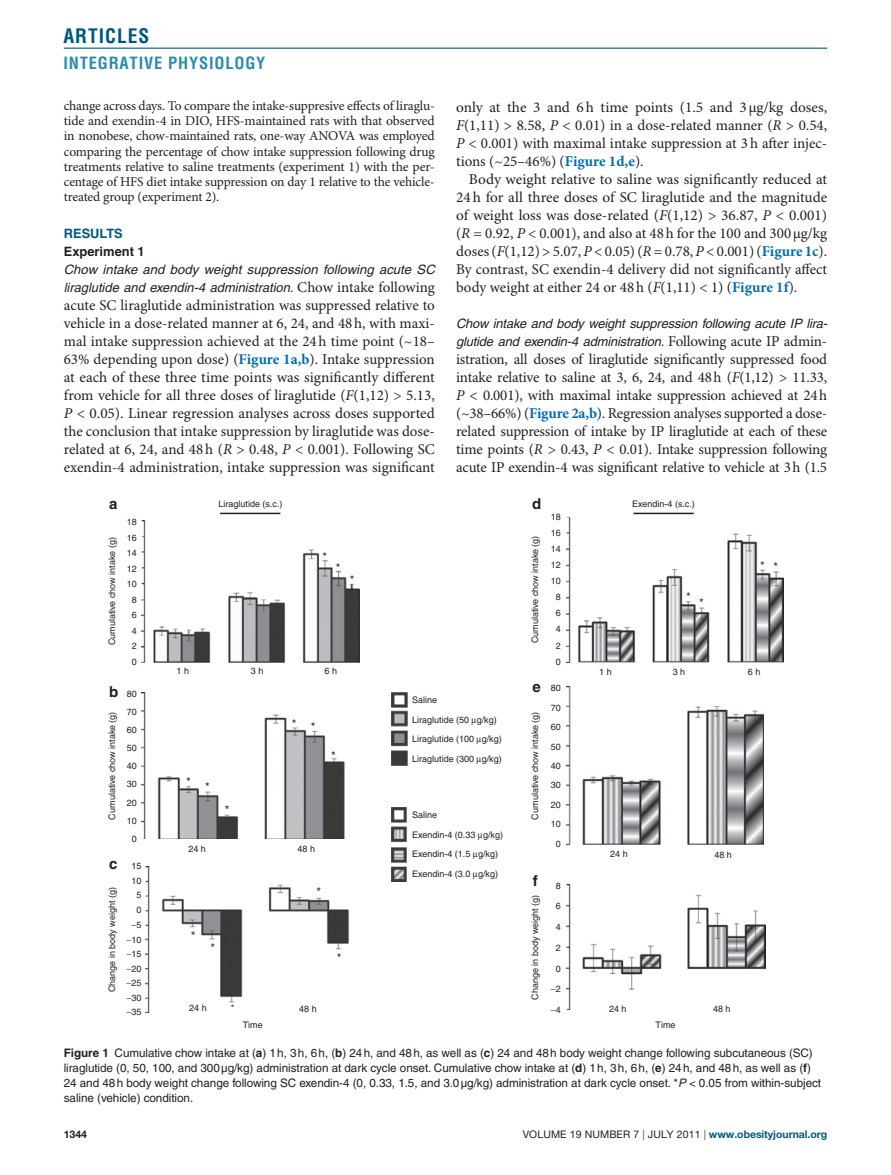
<style>
.page{position:relative;width:891px;height:1175px;background:#fff}
.page>*{position:absolute;margin:0;border:0;box-sizing:border-box;transform-origin:0 0}
.t1{font:700 condensed 19.5px "Helvetica";letter-spacing:.05em;color:#00597d}
.t2{font:700 condensed 16.5px "Helvetica";letter-spacing:.05em;color:#298dad}
.t3{font:15px/18px "Minion Pro";letter-spacing:-.005em;color:#231f20;text-align:justify}
.t4{font:700 15px "Helvetica";color:#231f20}
.t5{font:13.5px/15px "Minion Pro";letter-spacing:-.015em;color:#231f20;text-align:justify}
.t6{font:italic 12.9px/18px "Helvetica";letter-spacing:-.015em;color:#231f20}
.t7{font:700 12.9px "Helvetica";color:#231f20}
.t8{font:700 12.9px "Helvetica";color:#00597d}
.t9{font:12px "Helvetica";color:#231f20}
.t10{font:11.7px/15px "Helvetica";letter-spacing:-.005em;color:#231f20}
.t11{font:10.5px "Helvetica Neue";letter-spacing:.01em;color:#231f20}
.t12{font:700 10.5px "Helvetica Neue";color:#231f20}
.t13{font:9px/14.5px "Helvetica";color:#231f20;text-align:right}
.s1{font-family:"Minion Pro";font-style:normal;font-size:15px}
.s2{font-weight:700;color:#006cb3}
.s3{font-style:italic}
.s4{font-weight:700;font-size:15px}
.s5{font-weight:700}
.s6{font-weight:300}
.s7{font-weight:700;color:#00597d}
</style>
<div class="page">
<hr style="left:64px;top:48px;width:763px;height:1px;background:#00597d">
<img style="left:141px;top:521px;width:219px;height:141px">
<img style="left:141px;top:692px;width:204px;height:147px">
<img style="left:146px;top:866px;width:204px;height:147px">
<img style="left:566px;top:687px;width:198px;height:157px">
<img style="left:566px;top:884px;width:199px;height:125px">
<img style="left:392px;top:692px;width:15px;height:73px">
<img style="left:391px;top:807px;width:16px;height:74px">
<hr style="left:220px;top:512px;width:60px;height:2px;background:#231f20">
<img style="left:566px;top:517px;width:217px;height:145px">
<hr style="left:633px;top:512px;width:61px;height:2px;background:#231f20">
<h1 class="t1" style="left:63px;top:24px;width:87px">ARTICLES</h1>
<p class="t2" style="left:63px;top:53px;width:204px">INTEGRATIVE PHYSIOLOGY</p>
<p class="t5" style="left:64px;top:99px;width:373px">change across days. To compare the intake-suppresive effects of liraglu&shy;tide and exendin-4 in DIO, HFS-maintained rats with that observed in nonobese, chow-maintained rats, one-way ANOVA was employed comparing the percentage of chow intake suppression following drug treatments relative to saline treatments (experiment 1) with the per&shy;centage of HFS diet intake suppression on day 1 relative to the vehicle&shy;treated group (experiment 2).</p>
<p class="t8" style="left:64px;top:225px;width:61px">Results</p>
<p class="t7" style="left:64px;top:243px;width:83px">Experiment 1</p>
<p class="t6" style="left:64px;top:260px;width:373px">Chow intake and body weight suppression following acute SC liraglutide and exendin-4 administration. <span class="s1">Chow intake following</span></p>
<p class="t3" style="left:64px;top:296px;width:373px">acute SC liraglutide administration was suppressed relative to vehicle in a dose-related manner at 6, 24, and 48h, with maxi&shy;mal intake suppression achieved at the 24h time point (~18– 63% depending upon dose) (<span class="s2">Figure 1a,b</span>). Intake suppression at each of these three time points was significantly different from vehicle for all three doses of liraglutide (<span class="s3">F</span>(1,12) &gt; 5.13, <span class="s3">P</span> &lt; 0.05). Linear regression analyses across doses supported the conclusion that intake suppression by liraglutide was dose&shy;related at 6, 24, and 48h (<span class="s3">R</span> &gt; 0.48, <span class="s3">P</span> &lt; 0.001). Following SC exendin-4 administration, intake suppression was significant</p>
<p class="t4" style="left:109px;top:494px;width:10px">a</p>
<p class="t13" style="left:105px;top:645px;width:109px;rotate:-90deg">Cumulative chow intake (g)</p>
<p class="t13" style="left:127px;top:514px;width:12px;line-height:15.5px;text-align:center">18<br>16<br>14<br>12<br>10<br>8<br>6<br>4<br>2<br>0</p>
<p class="t13" style="left:219px;top:497px;width:65px">Liraglutide (s.c.)</p>
<p class="t9" style="left:322px;top:550px;width:6px">*</p>
<p class="t9" style="left:336px;top:561px;width:6px">*</p>
<p class="t9" style="left:350px;top:573px;width:6px">*</p>
<p class="t13" style="left:177px;top:663px;width:14px">1 h</p>
<p class="t13" style="left:251px;top:663px;width:14px">3 h</p>
<p class="t13" style="left:325px;top:663px;width:14px">6 h</p>
<p class="t3" style="left:456px;top:98px;width:373px">only at the 3 and 6h time points (1.5 and 3μg/kg doses, <span class="s3">F</span>(1,11) &gt; 8.58, <span class="s3">P</span> &lt; 0.01) in a dose-related manner (<span class="s3">R</span> &gt; 0.54, <span class="s3">P</span> &lt; 0.001) with maximal intake suppression at 3h after injec&shy;tions (~25–46%) (<span class="s2">Figure 1d,e</span>).</p>
<p class="t3" style="left:456px;top:170px;width:373px;text-indent:13px">Body weight relative to saline was significantly reduced at 24h for all three doses of SC liraglutide and the magnitude of weight loss was dose-related (<span class="s3">F</span>(1,12) &gt; 36.87, <span class="s3">P</span> &lt; 0.001) (<span class="s3">R</span> = 0.92, <span class="s3">P</span> &lt; 0.001), and also at 48h for the 100 and 300μg/kg doses (<span class="s3">F</span>(1,12) &gt; 5.07, <span class="s3">P</span> &lt; 0.05) (<span class="s3">R</span> = 0.78, <span class="s3">P</span> &lt; 0.001) (<span class="s2">Figure 1c</span>).<br>By contrast, SC exendin-4 delivery did not significantly affect body weight at either 24 or 48h (<span class="s3">F</span>(1,11) &lt; 1) (<span class="s2">Figure 1f</span>).</p>
<p class="t6" style="left:456px;top:314px;width:373px">Chow intake and body weight suppression following acute IP lira&shy;glutide and exendin-4 administration. <span class="s1">Following acute IP admin-</span></p>
<p class="t3" style="left:456px;top:350px;width:373px">istration, all doses of liraglutide significantly suppressed food intake relative to saline at 3, 6, 24, and 48h (<span class="s3">F</span>(1,12) &gt; 11.33, <span class="s3">P</span> &lt; 0.001), with maximal intake suppression achieved at 24h (~38–66%) (<span class="s2">Figure 2a,b</span>). Regression analyses supported a dose&shy;related suppression of intake by IP liraglutide at each of these time points (<span class="s3">R</span> &gt; 0.43, <span class="s3">P</span> &lt; 0.01). Intake suppression following acute IP exendin-4 was significant relative to vehicle at 3h (1.5</p>
<p class="t4" style="left:532px;top:494px;width:11px">d</p>
<p class="t13" style="left:528px;top:643px;width:109px;rotate:-90deg">Cumulative chow intake (g)</p>
<p class="t13" style="left:551px;top:508px;width:12px;line-height:16px;text-align:center">18<br>16<br>14<br>12<br>10<br>8<br>6<br>4<br>2<br>0</p>
<p class="t13" style="left:632px;top:497px;width:64px">Exendin-4 (s.c.)</p>
<p class="t9" style="left:686px;top:589px;width:6px">*</p>
<p class="t9" style="left:699px;top:596px;width:6px">*</p>
<p class="t9" style="left:760px;top:559px;width:19px">* *</p>
<p class="t13" style="left:599px;top:664px;width:14px">1 h</p>
<p class="t13" style="left:673px;top:664px;width:14px">3 h</p>
<p class="t13" style="left:748px;top:664px;width:14px">6 h</p>
<p class="t13" style="left:109px;top:684px;width:29px;line-height:18.1px"><span class="s4">b</span> 80<br>70<br>60<br>50<br>40<br>30<br>20<br>10<br>0</p>
<p class="t13" style="left:105px;top:819px;width:109px;rotate:-90deg">Cumulative chow intake (g)</p>
<p class="t13" style="left:109px;top:859px;width:34px"><span class="s4">c</span> 15<br>10<br>5<br>0<br>−5<br>−10<br>−15<br>−20<br>−25<br>−30<br>−35</p>
<p class="t13" style="left:105px;top:992px;width:107px;rotate:-90deg">Change in body weight (g)</p>
<p class="t9" style="left:186px;top:774px;width:6px">*</p>
<p class="t9" style="left:205px;top:780px;width:6px">*</p>
<p class="t9" style="left:225px;top:802px;width:6px">*</p>
<p class="t9" style="left:292px;top:718px;width:25px">* *</p>
<p class="t9" style="left:331px;top:748px;width:6px">*</p>
<p class="t13" style="left:188px;top:841px;width:19px">24 h</p>
<p class="t13" style="left:298px;top:841px;width:19px">48 h</p>
<p class="t9" style="left:317px;top:885px;width:6px">*</p>
<p class="t9" style="left:191px;top:928px;width:6px">*</p>
<p class="t9" style="left:210px;top:941px;width:6px">*</p>
<p class="t9" style="left:337px;top:950px;width:6px">*</p>
<p class="t13" style="left:189px;top:1000px;width:19px">24 h</p>
<p class="t13" style="left:299px;top:1001px;width:19px">48 h</p>
<p class="t13" style="left:243px;top:1017px;width:21px">Time</p>
<p class="t13" style="left:231px;top:1000px;width:5px">*</p>
<p class="t13" style="left:412px;top:690px;width:91px;line-height:19.5px;text-align:left">Saline<br>Liraglutide (50 g/kg)<br>Liraglutide (100 g/kg)<br>Liraglutide (300 g/kg)</p>
<p class="t13" style="left:412px;top:805px;width:92px;line-height:19.5px;text-align:left">Saline<br>Exendin-4 (0.33 g/kg)<br>Exendin-4 (1.5 g/kg)<br>Exendin-4 (3.0 g/kg)</p>
<p class="t13" style="left:532px;top:678px;width:30px;line-height:19.4px"><span class="s4">e</span> 80<br>70<br>60<br>50<br>40<br>30<br>20<br>10<br>0</p>
<p class="t13" style="left:528px;top:819px;width:109px;rotate:-90deg">Cumulative chow intake (g)</p>
<p class="t4" style="left:533px;top:871px;width:30px">f <sub>8</sub></p>
<p class="t13" style="left:556px;top:898px;width:7px">6</p>
<p class="t13" style="left:556px;top:919px;width:7px">4</p>
<p class="t13" style="left:556px;top:940px;width:7px">2</p>
<p class="t13" style="left:556px;top:961px;width:7px">0</p>
<p class="t13" style="left:551px;top:981px;width:11px">−2</p>
<p class="t13" style="left:551px;top:1002px;width:11px">−4</p>
<p class="t13" style="left:528px;top:999px;width:107px;rotate:-90deg">Change in body weight (g)</p>
<p class="t13" style="left:610px;top:846px;width:19px">24 h</p>
<p class="t13" style="left:714px;top:847px;width:19px">48 h</p>
<p class="t13" style="left:609px;top:1001px;width:19px">24 h</p>
<p class="t13" style="left:713px;top:1001px;width:19px">48 h</p>
<p class="t13" style="left:656px;top:1017px;width:21px">Time</p>
<p class="t10" style="left:64px;top:1045px;width:759px"><span class="s5">Figure 1</span> Cumulative chow intake at (<span class="s5">a</span>) 1h, 3h, 6h, (<span class="s5">b</span>) 24h, and 48h, as well as (<span class="s5">c</span>) 24 and 48h body weight change following subcutaneous (SC) liraglutide (0, 50, 100, and 300μg/kg) administration at dark cycle onset. Cumulative chow intake at (<span class="s5">d</span>) 1h, 3h, 6h, (<span class="s5">e</span>) 24h, and 48h, as well as (<span class="s5">f</span>)<br>24 and 48h body weight change following SC exendin-4 (0, 0.33, 1.5, and 3.0μg/kg) administration at dark cycle onset. *<span class="s3">P</span> &lt; 0.05 from within-subject saline (vehicle) condition.</p>
<p class="t12" style="left:64px;top:1127px;width:25px">1344</p>
<p class="t11" style="left:523px;top:1128px;width:306px">VOLUME 19 NUMBER 7 <span class="s6">|</span> july 2011 <span class="s6">|</span> <span class="s7">www.obesityjournal.org</span></p>
</div>
